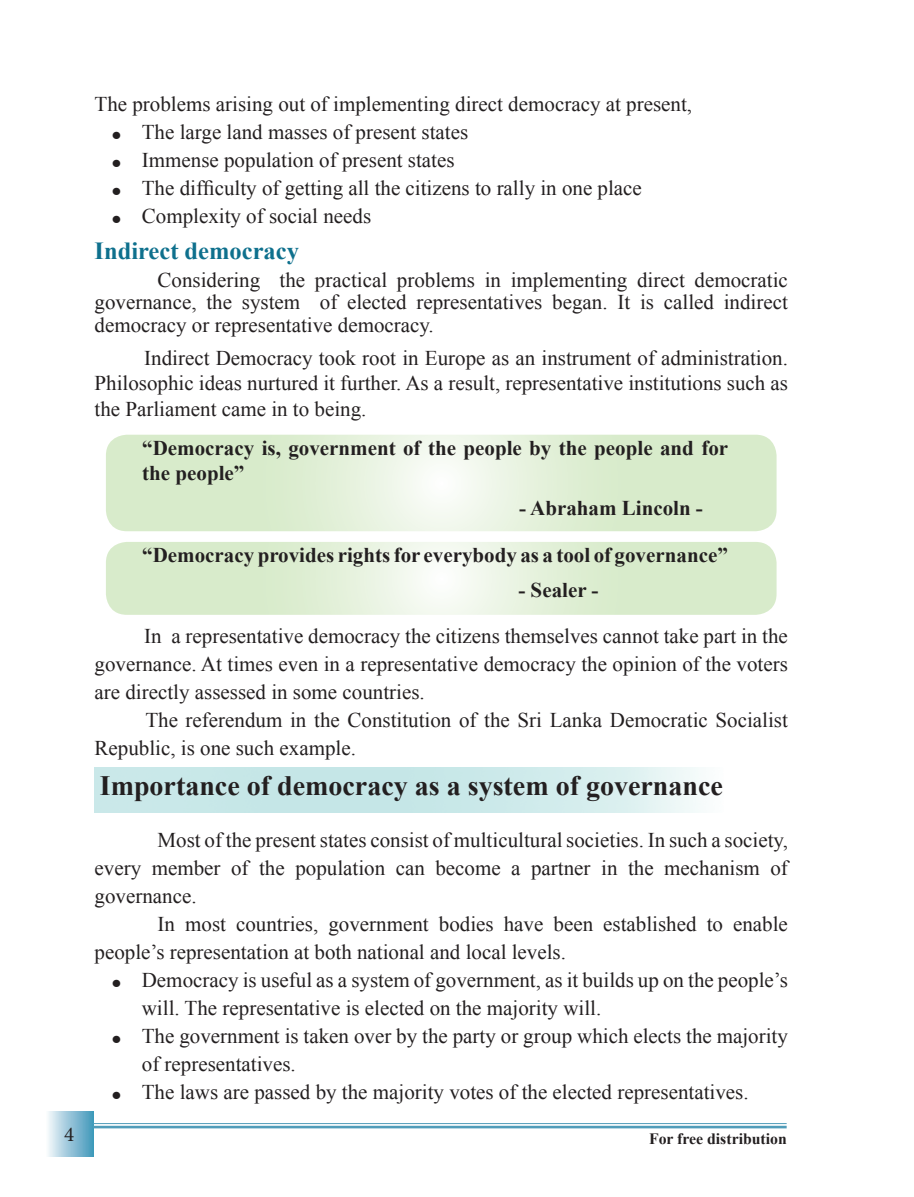
<style>
.page{position:relative;width:914px;height:1197px;background:#fff}
.page>*{position:absolute;margin:0;border:0;box-sizing:border-box;transform-origin:0 0}
.t1{font:700 28px "Times New Roman";color:#231f20}
.t2{font:700 24.5px "Times New Roman";color:#0e708d}
.t3{font:21px/28px "Times New Roman";color:#231f20;text-align:justify}
.t4{font:700 21px/25.2px "Times New Roman";color:#231f20}
.t5{font:21px "Minion Pro";color:#231f20}
.t6{font:700 15.75px "Times New Roman";color:#231f20}
.s1{font-family:"FM Ababld";font-weight:700}
</style>
<div class="page">
<div style="left:45px;top:1111px;width:48px;height:45px;background:linear-gradient(to right,#fafbfd,#4699bc)"></div>
<hr style="left:93px;top:1126px;width:693px;height:2px;background:#509cb9">
<hr style="left:93px;top:1123px;width:693px;height:1px;background:#509cb9">
<svg style="left:106px;top:435px;width:670px;height:96px;background:#dfeed5"></svg>
<svg style="left:106px;top:542px;width:670px;height:73px;background:#e0efd5"></svg>
<p class="t3" style="left:112px;top:89px;width:581px;text-align:left;text-indent:-17px">The problems arising out of implementing direct democracy at present, <span class="s1">²</span> The large land masses of present states<br><span class="s1">²</span> Immense population of present states<br><span class="s1">²</span> The difficulty of getting all the citizens to rally in one place<br><span class="s1">²</span> Complexity of social needs</p>
<p class="t2" style="left:94px;top:233px;width:206px">Indirect democracy</p>
<p class="t3" style="left:94px;top:268px;width:695px;line-height:22.8px;text-indent:63px">Considering the practical problems in implementing direct democratic governance, the system of elected representatives began. It is called indirect democracy or representative democracy.</p>
<p class="t3" style="left:94px;top:345px;width:695px;line-height:25.2px;text-indent:50px">Indirect Democracy took root in Europe as an instrument of administration.<br>Philosophic ideas nurtured it further. As a result, representative institutions such as the Parliament came in to being.</p>
<p class="t4" style="left:142px;top:435px;width:587px">“Democracy is, government of the people by the people and for the people”</p>
<p class="t4" style="left:519px;top:495px;width:185px">- Abraham Lincoln -</p>
<p class="t4" style="left:142px;top:542px;width:587px">“Democracy provides rights for everybody as a tool of governance”</p>
<p class="t4" style="left:518px;top:577px;width:82px">- Sealer -</p>
<p class="t3" style="left:94px;top:621px;width:695px;text-indent:50px">In a representative democracy the citizens themselves cannot take part in the governance. At times even in a representative democracy the opinion of the voters are directly assessed in some countries.</p>
<p class="t3" style="left:94px;top:705px;width:695px;text-indent:51px">The referendum in the Constitution of the Sri Lanka Democratic Socialist<br>Republic, is one such example.</p>
<h1 class="t1" style="left:100px;top:766px;width:624px">Importance of democracy as a system of governance</h1>
<p class="t3" style="left:94px;top:825px;width:695px;text-indent:63px">Most of the present states consist of multicultural societies. In such a society, every member of the population can become a partner in the mechanism of governance.</p>
<p class="t3" style="left:94px;top:909px;width:695px;text-indent:63px">In most countries, government bodies have been established to enable people’s representation at both national and local levels.</p>
<p class="t3" style="left:112px;top:965px;width:677px"><span class="s1">²</span> Democracy is useful as a system of government, as it builds up on the people’s</p>
<p class="t3" style="left:142px;top:993px;width:461px">will. The representative is elected on the majority will.</p>
<p class="t3" style="left:112px;top:1021px;width:677px"><span class="s1">²</span> The government is taken over by the party or group which elects the majority</p>
<p class="t3" style="left:142px;top:1049px;width:155px">of representatives.</p>
<p class="t3" style="left:112px;top:1077px;width:638px"><span class="s1">²</span> The laws are passed by the majority votes of the elected representatives.</p>
<p class="t5" style="left:64px;top:1120px;width:12px">4</p>
<p class="t6" style="left:649px;top:1128px;width:139px">For free distribution</p>
</div>
